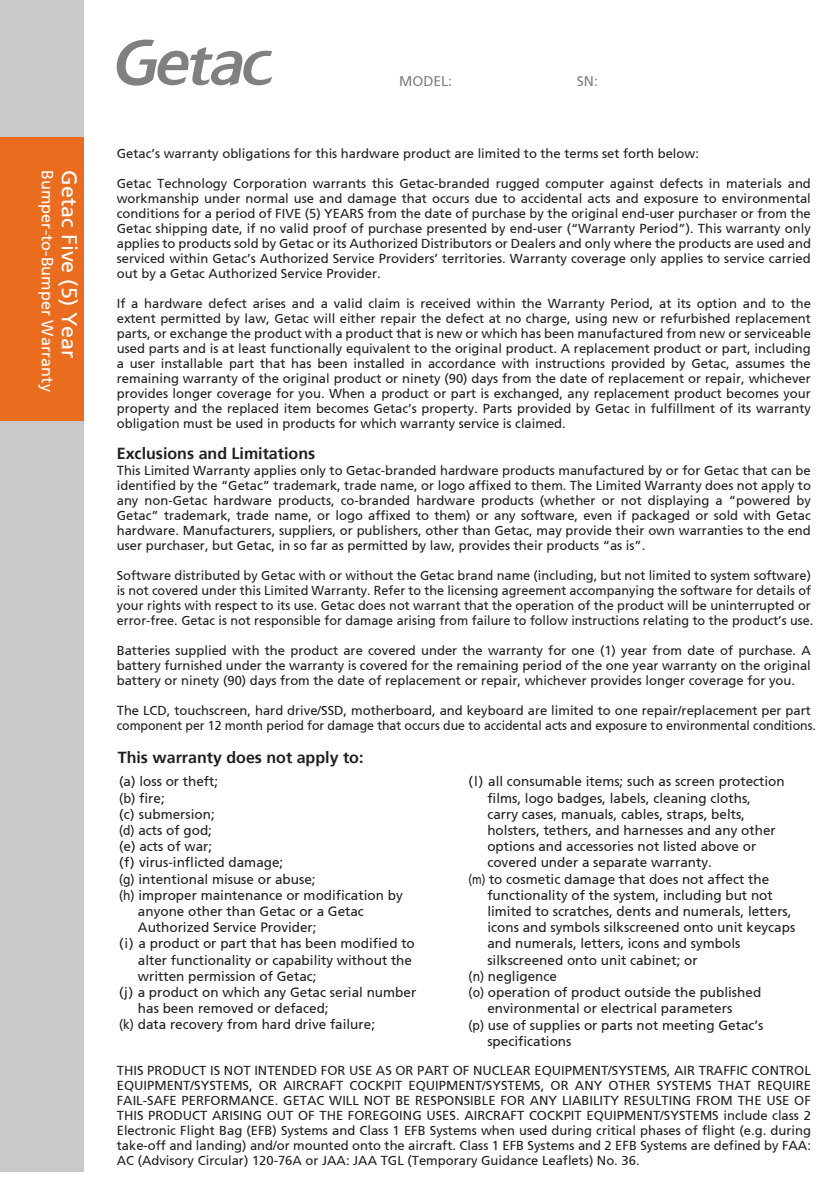
<style>
.page{position:relative;width:840px;height:1191px;background:#fff}
.page>*{position:absolute;margin:0;border:0;box-sizing:border-box;transform-origin:0 0}
.t1{font:21.6px "Frutiger 55 Roman";color:#fff}
.t2{font:16.2px "Frutiger 55 Roman";color:#fff}
.t3{font:700 16px "Frutiger 65";color:#231f20}
.t4{font:14px "Frutiger 55 Roman";color:#808083}
.t5{font:13.6px "Frutiger 55 Roman";color:#231f20}
.t6{font:13.6px "Frutiger 55 Roman";color:#231f20;scale:.9 1}
.t7{font:13.6px "Frutiger 55 Roman";color:#231f20;scale:.8 1}
.t8{font:13.6px "Frutiger 55 Roman";color:#231f20;scale:.95 1}
.t9{font:13px/15px "Frutiger 55 Roman";color:#231f20;text-align:justify}
</style>
<div class="page">
<div style="left:0;top:0;width:84px;height:1171px;background:#c9c9cb"></div>
<div style="left:0;top:137px;width:84px;height:284px;background:#ea6d1f"></div>
<svg style="left:116px;top:40px;width:156px;height:46px"></svg>
<p class="t2" style="left:57px;top:170px;width:223px;rotate:90deg">Bumper-to-Bumper Warranty</p>
<h1 class="t1" style="left:82px;top:170px;width:190px;rotate:90deg">Getac Five (5) Year</h1>
<p class="t4" style="left:399px;top:73px;width:54px">MODEL:</p>
<p class="t4" style="left:576px;top:73px;width:22px">SN:</p>
<p class="t9" style="left:117px;top:146px;width:583px">Getac’s warranty obligations for this hardware product are limited to the terms set forth below:</p>
<p class="t9" style="left:117px;top:176px;width:695px">Getac Technology Corporation warrants this Getac-branded rugged computer against defects in materials and workmanship under normal use and damage that occurs due to accidental acts and exposure to environmental conditions for a period of FIVE (5) YEARS from the date of purchase by the original end-user purchaser or from the Getac shipping date, if no valid proof of purchase presented by end-user (“Warranty Period”). This warranty only applies to products sold by Getac or its Authorized Distributors or Dealers and only where the products are used and serviced within Getac’s Authorized Service Providers’ territories. Warranty coverage only applies to service carried out by a Getac Authorized Service Provider.</p>
<p class="t9" style="left:117px;top:296px;width:695px">If a hardware defect arises and a valid claim is received within the Warranty Period, at its option and to the extent permitted by law, Getac will either repair the defect at no charge, using new or refurbished replacement parts, or exchange the product with a product that is new or which has been manufactured from new or serviceable used parts and is at least functionally equivalent to the original product. A replacement product or part, including a user installable part that has been installed in accordance with instructions provided by Getac, assumes the remaining warranty of the original product or ninety (90) days from the date of replacement or repair, whichever provides longer coverage for you. When a product or part is exchanged, any replacement product becomes your property and the replaced item becomes Getac’s property. Parts provided by Getac in fulfillment of its warranty obligation must be used in products for which warranty service is claimed.</p>
<p class="t3" style="left:117px;top:444px;width:200px">Exclusions and Limitations</p>
<p class="t9" style="left:117px;top:463px;width:695px">This Limited Warranty applies only to Getac-branded hardware products manufactured by or for Getac that can be identified by the “Getac” trademark, trade name, or logo affixed to them. The Limited Warranty does not apply to any non-Getac hardware products, co-branded hardware products (whether or not displaying a “powered by Getac” trademark, trade name, or logo affixed to them) or any software, even if packaged or sold with Getac hardware. Manufacturers, suppliers, or publishers, other than Getac, may provide their own warranties to the end user purchaser, but Getac, in so far as permitted by law, provides their products “as is”.</p>
<p class="t9" style="left:117px;top:568px;width:697px;text-align:left">Software distributed by Getac with or without the Getac brand name (including, but not limited to system software) is not covered under this Limited Warranty. Refer to the licensing agreement accompanying the software for details of your rights with respect to its use. Getac does not warrant that the operation of the product will be uninterrupted or error-free. Getac is not responsible for damage arising from failure to follow instructions relating to the product’s use.</p>
<p class="t9" style="left:117px;top:643px;width:695px">Batteries supplied with the product are covered under the warranty for one (1) year from date of purchase. A battery furnished under the warranty is covered for the remaining period of the one year warranty on the original battery or ninety (90) days from the date of replacement or repair, whichever provides longer coverage for you.</p>
<p class="t9" style="left:117px;top:703px;width:700px">The LCD, touchscreen, hard drive/SSD, motherboard, and keyboard are limited to one repair/replacement per part component per 12 month period for damage that occurs due to accidental acts and exposure to environmental conditions.</p>
<p class="t3" style="left:118px;top:748px;width:247px">This warranty does not apply to:</p>
<p class="t5" style="left:119px;top:773px;width:101px">(a) loss or theft;</p>
<p class="t8" style="left:119px;top:790px;width:50px">(b) fire;</p>
<p class="t5" style="left:119px;top:806px;width:97px">(c) submersion;</p>
<p class="t6" style="left:119px;top:822px;width:105px">(d) acts of god;</p>
<p class="t5" style="left:119px;top:838px;width:95px">(e) acts of war;</p>
<p class="t5" style="left:119px;top:854px;width:166px">(f) virus-inflicted damage;</p>
<p class="t6" style="left:119px;top:871px;width:220px">(g) intentional misuse or abuse;</p>
<p class="t6" style="left:119px;top:887px;width:316px">(h) improper maintenance or modification by</p>
<p class="t5" style="left:138px;top:903px;width:227px">anyone other than Getac or a Getac</p>
<p class="t5" style="left:138px;top:919px;width:180px">Authorized Service Provider;</p>
<p class="t5" style="left:119px;top:935px;width:297px">(i) a product or part that has been modified to</p>
<p class="t5" style="left:138px;top:952px;width:275px">alter functionality or capability without the</p>
<p class="t5" style="left:138px;top:968px;width:180px">written permission of Getac;</p>
<p class="t5" style="left:119px;top:984px;width:298px">(j) a product on which any Getac serial number</p>
<p class="t5" style="left:138px;top:1000px;width:192px">has been removed or defaced;</p>
<p class="t6" style="left:119px;top:1016px;width:286px">(k) data recovery from hard drive failure;</p>
<p class="t5" style="left:468px;top:773px;width:317px">(l) all consumable items; such as screen protection</p>
<p class="t5" style="left:487px;top:790px;width:265px">films, logo badges, labels, cleaning cloths,</p>
<p class="t5" style="left:487px;top:806px;width:259px">carry cases, manuals, cables, straps, belts,</p>
<p class="t5" style="left:487px;top:822px;width:290px">holsters, tethers, and harnesses and any other</p>
<p class="t5" style="left:487px;top:838px;width:270px">options and accessories not listed above or</p>
<p class="t5" style="left:487px;top:854px;width:226px">covered under a separate warranty.</p>
<p class="t7" style="left:468px;top:871px;width:377px">(m) to cosmetic damage that does not affect the</p>
<p class="t5" style="left:487px;top:887px;width:287px">functionality of the system, including but not</p>
<p class="t5" style="left:487px;top:903px;width:305px">limited to scratches, dents and numerals, letters,</p>
<p class="t5" style="left:487px;top:919px;width:309px">icons and symbols silkscreened onto unit keycaps</p>
<p class="t5" style="left:487px;top:935px;width:254px">and numerals, letters, icons and symbols</p>
<p class="t5" style="left:487px;top:952px;width:212px">silkscreened onto unit cabinet; or</p>
<p class="t6" style="left:468px;top:968px;width:100px">(n) negligence</p>
<p class="t6" style="left:468px;top:984px;width:326px">(o) operation of product outside the published</p>
<p class="t5" style="left:487px;top:1000px;width:246px">environmental or electrical parameters</p>
<p class="t6" style="left:468px;top:1016px;width:329px">(p) use of supplies or parts not meeting Getac’s</p>
<p class="t5" style="left:487px;top:1033px;width:86px">specifications</p>
<p class="t9" style="left:117px;top:1063px;width:695px">THIS PRODUCT IS NOT INTENDED FOR USE AS OR PART OF NUCLEAR EQUIPMENT/SYSTEMS, AIR TRAFFIC CONTROL EQUIPMENT/SYSTEMS, OR AIRCRAFT COCKPIT EQUIPMENT/SYSTEMS, OR ANY OTHER SYSTEMS THAT REQUIRE FAIL-SAFE PERFORMANCE. GETAC WILL NOT BE RESPONSIBLE FOR ANY LIABILITY RESULTING FROM THE USE OF THIS PRODUCT ARISING OUT OF THE FOREGOING USES. AIRCRAFT COCKPIT EQUIPMENT/SYSTEMS include class 2<br>Electronic Flight Bag (EFB) Systems and Class 1 EFB Systems when used during critical phases of flight (e.g. during take-off and landing) and/or mounted onto the aircraft. Class 1 EFB Systems and 2 EFB Systems are defined by FAA:<br>AC (Advisory Circular) 120-76A or JAA: JAA TGL (Temporary Guidance Leaflets) No. 36.</p>
</div>
